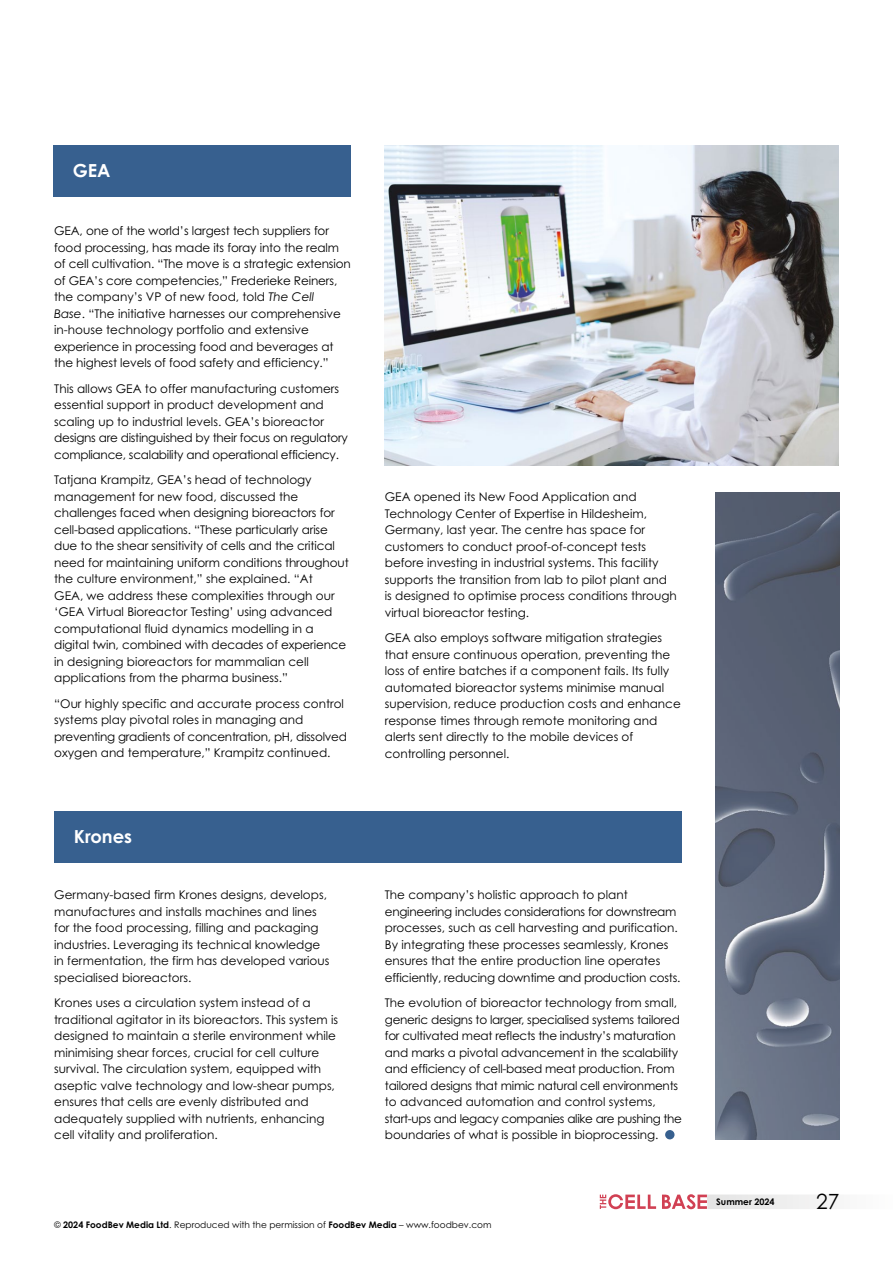
<style>
.page{position:relative;width:893px;height:1263px;background:#fff}
.page>*{position:absolute;margin:0;border:0;box-sizing:border-box;transform-origin:0 0}
.t1{font:21px "Century Gothic Pro";color:#000}
.t2{font:700 18px "Century Gothic Pro";color:#fff}
.t3{font:12px/16.5px "Century Gothic Pro";color:#000}
.t4{font:12px/16.5px "Century Gothic Pro";letter-spacing:-.02em;color:#000}
.BodyCopy{font:9px "Century Gothic Pro";color:#000}
.t5{font:700 9px "Century Gothic Pro";color:#000}
.s1{font-style:italic}
.s2{font-weight:700}
</style>
<div class="page">
<div style="left:707px;top:1194px;width:186px;height:15px;background:#f1f1f1"></div>
<svg style="left:662px;top:1194px;width:45px;height:15px"></svg>
<svg style="left:600px;top:1194px;width:56px;height:15px"></svg>
<div style="left:54px;top:146px;width:297px;height:51px;background:#37608f"></div>
<div style="left:55px;top:812px;width:627px;height:51px;background:#37608f"></div>
<img style="left:716px;top:492px;width:123px;height:648px">
<img style="left:385px;top:146px;width:454px;height:320px">
<div style="left:665px;top:1130px;width:9px;height:9px;background:#37608f;border-radius:50%"></div>
<p class="t2" style="left:73px;top:159px;width:39px">GEA</p>
<p class="t3" style="left:54px;top:223px;width:298px">GEA, one of the world’s largest tech suppliers for food processing, has made its foray into the realm of cell cultivation. “The move is a strategic extension of GEA’s core competencies,” Frederieke Reiners, the company’s VP of new food, told <span class="s1">The Cell<br>Base</span>. “The initiative harnesses our comprehensive in-house technology portfolio and extensive experience in processing food and beverages at the highest levels of food safety and efficiency.”</p>
<p class="t3" style="left:54px;top:380px;width:295px">This allows GEA to offer manufacturing customers essential support in product development and scaling up to industrial levels. GEA’s bioreactor designs are distinguished by their focus on regulatory compliance, scalability and operational efficiency.</p>
<p class="t3" style="left:54px;top:472px;width:296px">Tatjana Krampitz, GEA’s head of technology management for new food, discussed the challenges faced when designing bioreactors for cell-based applications. “These particularly arise due to the shear sensitivity of cells and the critical need for maintaining uniform conditions throughout the culture environment,” she explained. “At</p>
<p class="t3" style="left:54px;top:587px;width:294px">GEA, we address these complexities through our ‘GEA Virtual Bioreactor Testing’ using advanced computational fluid dynamics modelling in a digital twin, combined with decades of experience in designing bioreactors for mammalian cell applications from the pharma business.”</p>
<p class="t3" style="left:54px;top:695px;width:294px">“Our highly specific and accurate process control systems play pivotal roles in managing and preventing gradients of concentration, pH, dissolved oxygen and temperature,” Krampitz continued.</p>
<p class="t2" style="left:74px;top:825px;width:60px">Krones</p>
<p class="t3" style="left:54px;top:887px;width:274px">Germany-based firm Krones designs, develops, manufactures and installs machines and lines</p>
<p class="t3" style="left:54px;top:920px;width:277px">for the food processing, filling and packaging industries. Leveraging its technical knowledge in fermentation, the firm has developed various specialised bioreactors.</p>
<p class="t3" style="left:54px;top:995px;width:286px">Krones uses a circulation system instead of a traditional agitator in its bioreactors. This system is designed to maintain a sterile environment while minimising shear forces, crucial for cell culture survival. The circulation system, equipped with aseptic valve technology and low-shear pumps, ensures that cells are evenly distributed and adequately supplied with nutrients, enhancing</p>
<p class="t3" style="left:54px;top:1127px;width:165px">cell vitality and proliferation.</p>
<p class="t3" style="left:385px;top:488px;width:293px">GEA opened its New Food Application and Technology Center of Expertise in Hildesheim, Germany, last year. The centre has space for customers to conduct proof-of-concept tests before investing in industrial systems. This facility supports the transition from lab to pilot plant and is designed to optimise process conditions through virtual bioreactor testing.</p>
<p class="t3" style="left:385px;top:629px;width:298px">GEA also employs software mitigation strategies that ensure continuous operation, preventing the loss of entire batches if a component fails. Its fully automated bioreactor systems minimise manual supervision, reduce production costs and enhance response times through remote monitoring and alerts sent directly to the mobile devices of controlling personnel.</p>
<p class="t3" style="left:385px;top:887px;width:297px">The company’s holistic approach to plant engineering includes considerations for downstream processes, such as cell harvesting and purification.<br>By integrating these processes seamlessly, Krones ensures that the entire production line operates efficiently, reducing downtime and production costs.</p>
<p class="t4" style="left:385px;top:995px;width:299px">The evolution of bioreactor technology from small, generic designs to larger, specialised systems tailored for cultivated meat reflects the industry’s maturation and marks a pivotal advancement in the scalability and efficiency of cell-based meat production. From tailored designs that mimic natural cell environments to advanced automation and control systems, start-ups and legacy companies alike are pushing the boundaries of what is possible in bioprocessing.</p>
<p class="BodyCopy" style="left:54px;top:1219px;width:439px">© <span class="s2">2024 FoodBev Media Ltd</span>. Reproduced with the permission of <span class="s2">FoodBev Media</span> – www.foodbev.com</p>
<p class="t5" style="left:716px;top:1196px;width:60px">Summer 2024</p>
<h1 class="t1" style="left:816px;top:1189px;width:25px">27</h1>
</div>
